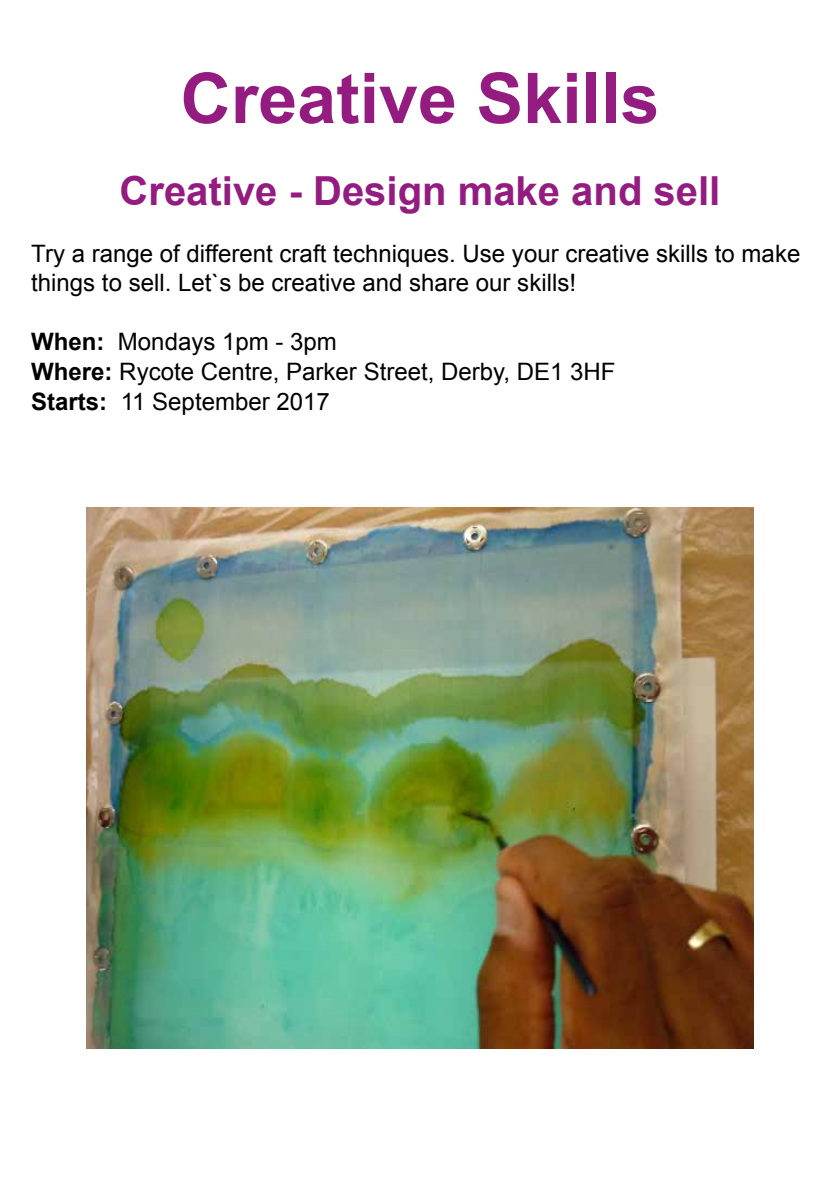
<style>
.page{position:relative;width:840px;height:1191px;background:#fff}
.page>*{position:absolute;margin:0;border:0;box-sizing:border-box;transform-origin:0 0}
.t1{font:700 70px "Arial";color:#941c81}
.t2{font:700 40px "Arial";color:#941c81}
.t3{font:24px/30px "Arial";color:#000}
.s1{font-weight:700}
</style>
<div class="page">
<img style="left:87px;top:507px;width:665px;height:541px">
<h1 class="t1" style="left:180px;top:52px;width:480px">Creative Skills</h1>
<h2 class="t2" style="left:119px;top:164px;width:602px">Creative - Design make and sell</h2>
<p class="t3" style="left:31px;top:240px;width:770px;line-height:28.8px">Try a range of different craft techniques. Use your creative skills to make things to sell. Let`s be creative and share our skills!</p>
<p class="t3" style="left:31px;top:327px;width:585px"><span class="s1">When:</span> Mondays 1pm - 3pm<br><span class="s1">Where:</span> Rycote Centre, Parker Street, Derby, DE1 3HF<br><span class="s1">Starts:</span> 11 September 2017</p>
</div>
